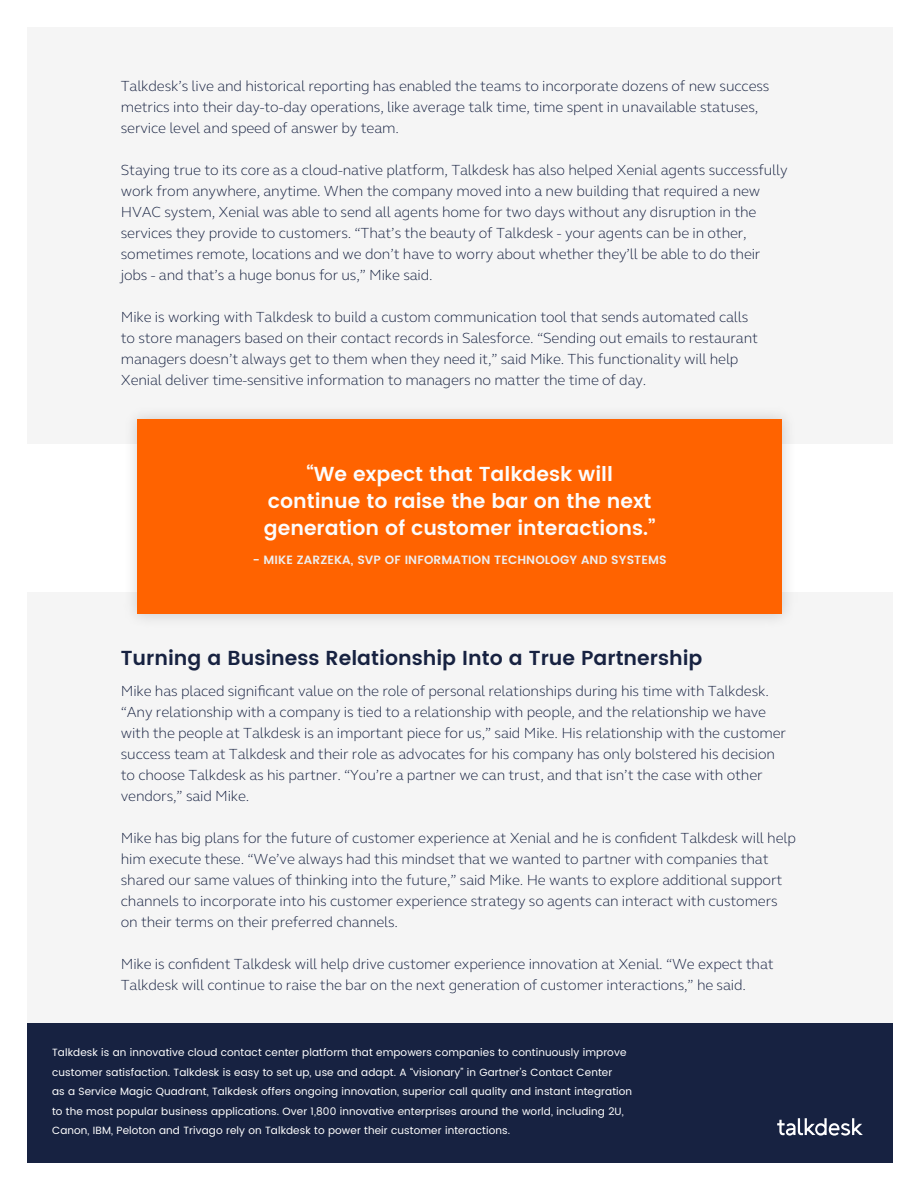
<style>
.page{position:relative;width:918px;height:1188px;background:#fff}
.page>*{position:absolute;margin:0;border:0;box-sizing:border-box;transform-origin:0 0}
.t1{font:600 20.25px/27px "Poppins";color:#fcfcfc;text-align:center}
.t2{font:600 20.25px "Poppins";color:#172241}
.t3{font:300 15px/21px "FS Elliot Pro";letter-spacing:-.01em;color:#172241}
.t4{font:600 12px "Poppins";letter-spacing:.01em;color:#eeeeef}
.t5{font:10.5px/19.5px "Poppins";letter-spacing:.01em;color:#fff}
</style>
<div class="page">
<div style="left:27px;top:27px;width:865px;height:417px;background:#f5f5f5"></div>
<div style="left:27px;top:593px;width:865px;height:430px;background:#f5f5f5"></div>
<div style="left:27px;top:1023px;width:865px;height:139px;background:#172241"></div>
<svg style="left:777px;top:1118px;width:86px;height:18px"></svg>
<img style="left:125px;top:415px;width:673px;height:204px">
<div style="left:137px;top:420px;width:645px;height:194px;background:#ff6300"></div>
<p class="t3" style="left:121px;top:75px;width:650px">Talkdesk’s live and historical reporting has enabled the teams to incorporate dozens of new success metrics into their day-to-day operations, like average talk time, time spent in unavailable statuses, service level and speed of answer by team.</p>
<p class="t3" style="left:121px;top:159px;width:668px">Staying true to its core as a cloud-native platform, Talkdesk has also helped Xenial agents successfully work from anywhere, anytime. When the company moved into a new building that required a new HVAC system, Xenial was able to send all agents home for two days without any disruption in the services they provide to customers. “That’s the beauty of Talkdesk - your agents can be in other, sometimes remote, locations and we don’t have to worry about whether they’ll be able to do their jobs - and that’s a huge bonus for us,” Mike said.</p>
<p class="t3" style="left:121px;top:306px;width:639px">Mike is working with Talkdesk to build a custom communication tool that sends automated calls to store managers based on their contact records in Salesforce. “Sending out emails to restaurant managers doesn’t always get to them when they need it,” said Mike. This functionality will help Xenial deliver time-sensitive information to managers no matter the time of day.</p>
<h1 class="t1" style="left:264px;top:462px;width:393px">“We expect that Talkdesk will continue to raise the bar on the next generation of customer interactions.”</h1>
<p class="t4" style="left:253px;top:551px;width:415px">- MIKE ZARZEKA, SVP OF INFORMATION TECHNOLOGY AND SYSTEMS</p>
<h1 class="t2" style="left:121px;top:642px;width:583px">Turning a Business Relationship Into a True Partnership</h1>
<p class="t3" style="left:121px;top:680px;width:667px">Mike has placed significant value on the role of personal relationships during his time with Talkdesk. “Any relationship with a company is tied to a relationship with people, and the relationship we have with the people at Talkdesk is an important piece for us,” said Mike. His relationship with the customer success team at Talkdesk and their role as advocates for his company has only bolstered his decision to choose Talkdesk as his partner. “You’re a partner we can trust, and that isn’t the case with other vendors,” said Mike.</p>
<p class="t3" style="left:121px;top:827px;width:677px">Mike has big plans for the future of customer experience at Xenial and he is confident Talkdesk will help him execute these. “We’ve always had this mindset that we wanted to partner with companies that shared our same values of thinking into the future,” said Mike. He wants to explore additional support channels to incorporate into his customer experience strategy so agents can interact with customers on their terms on their preferred channels.</p>
<p class="t3" style="left:121px;top:953px;width:654px">Mike is confident Talkdesk will help drive customer experience innovation at Xenial. “We expect that<br>Talkdesk will continue to raise the bar on the next generation of customer interactions,” he said.</p>
<p class="t5" style="left:52px;top:1043px;width:582px">Talkdesk is an innovative cloud contact center platform that empowers companies to continuously improve customer satisfaction. Talkdesk is easy to set up, use and adapt. A “visionary” in Gartner’s Contact Center<br>as a Service Magic Quadrant, Talkdesk offers ongoing innovation, superior call quality and instant integration to the most popular business applications. Over 1,800 innovative enterprises around the world, including 2U, Canon, IBM, Peloton and Trivago rely on Talkdesk to power their customer interactions.</p>
</div>
